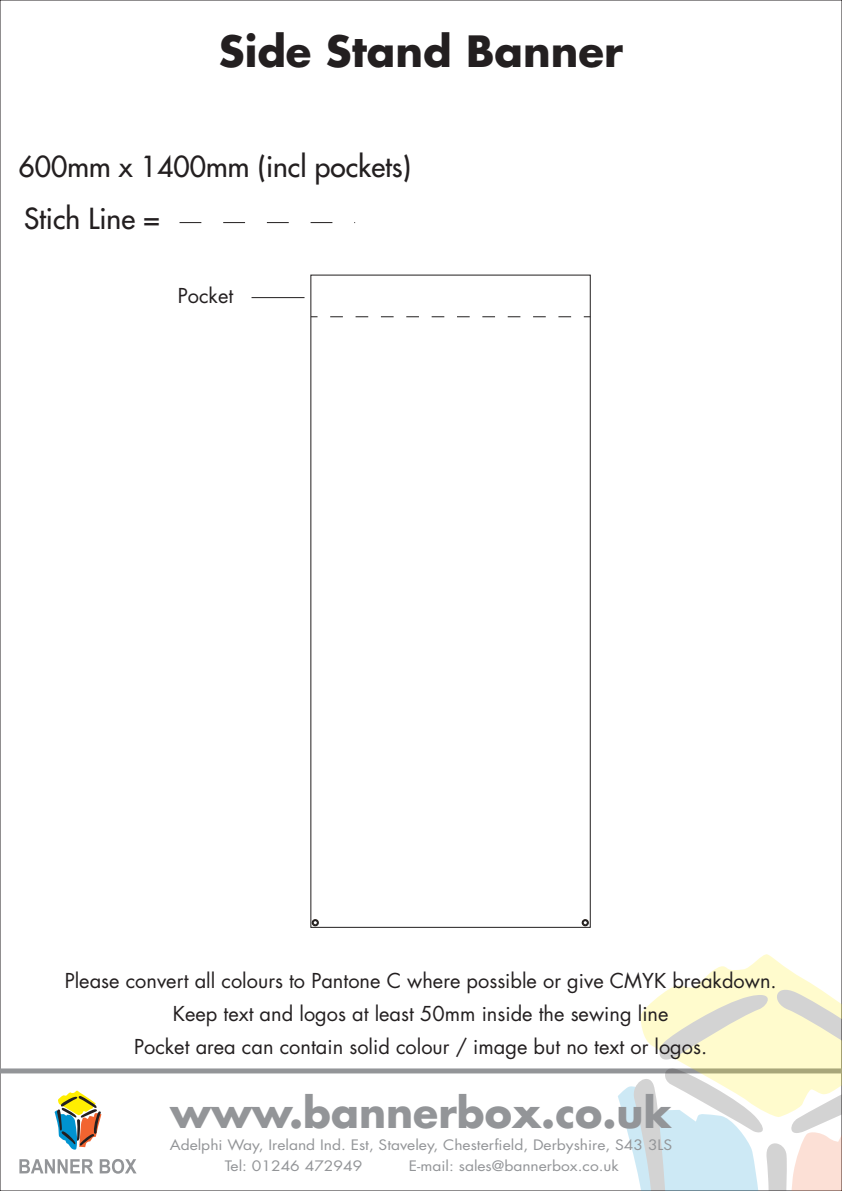
<style>
.page{position:relative;width:842px;height:1191px;background:#fff}
.page>*{position:absolute;margin:0;border:0;box-sizing:border-box;transform-origin:0 0}
.t1{font:700 41.9px "Futura";color:#231f20}
.t2{font:700 41px "Futura";color:#939598}
.t3{font:28.3px "Futura";color:#231f20}
.t4{font:20px/32.6px "Futura";color:#231f20;text-align:center}
.t5{font:14px/20.7px "Futura";color:#939598;scale:1.11 1}
</style>
<div class="page">
<svg style="left:55px;top:1090px;width:47px;height:60px"></svg>
<svg style="left:19px;top:1159px;width:74px;height:14px"></svg>
<svg style="left:100px;top:1159px;width:37px;height:14px"></svg>
<div style="left:0;top:1068px;width:842px;height:5px;background:#939598"></div>
<svg style="left:618px;top:954px;width:224px;height:237px"></svg>
<svg style="left:330px;top:316px;width:242px;height:1px"></svg>
<svg style="left:312px;top:919px;width:7px;height:7px"></svg>
<svg style="left:582px;top:919px;width:7px;height:7px"></svg>
<hr style="left:251px;top:297px;width:53px;height:1px;background:#211e1e">
<svg style="left:180px;top:222px;width:175px;height:1px"></svg>
<h1 class="t1" style="left:219px;top:22px;width:406px">Side Stand Banner</h1>
<h3 class="t3" style="left:18px;top:148px;width:394px">600mm x 1400mm (incl pockets)</h3>
<h3 class="t3" style="left:24px;top:200px;width:137px">Stich Line =</h3>
<p class="t4" style="left:178px;top:279px;width:57px">Pocket</p>
<p class="t4" style="left:65px;top:964px;width:713px">Please convert all colours to Pantone C where possible or give CMYK breakdown.<br>Keep text and logos at least 50mm inside the sewing line<br>Pocket area can contain solid colour / image but no text or logos.</p>
<h2 class="t2" style="left:170px;top:1084px;width:503px">www.bannerbox.co.uk</h2>
<p class="t5" style="left:225px;top:1134px;width:405px;text-indent:-55px">Adelphi Way, Ireland Ind. Est, Staveley, Chesterfield, Derbyshire, S43 3LS<br>Tel: 01246 472949</p>
<p class="t5" style="left:409px;top:1155px;width:191px">E-mail: sales@bannerbox.co.uk</p>
</div>
